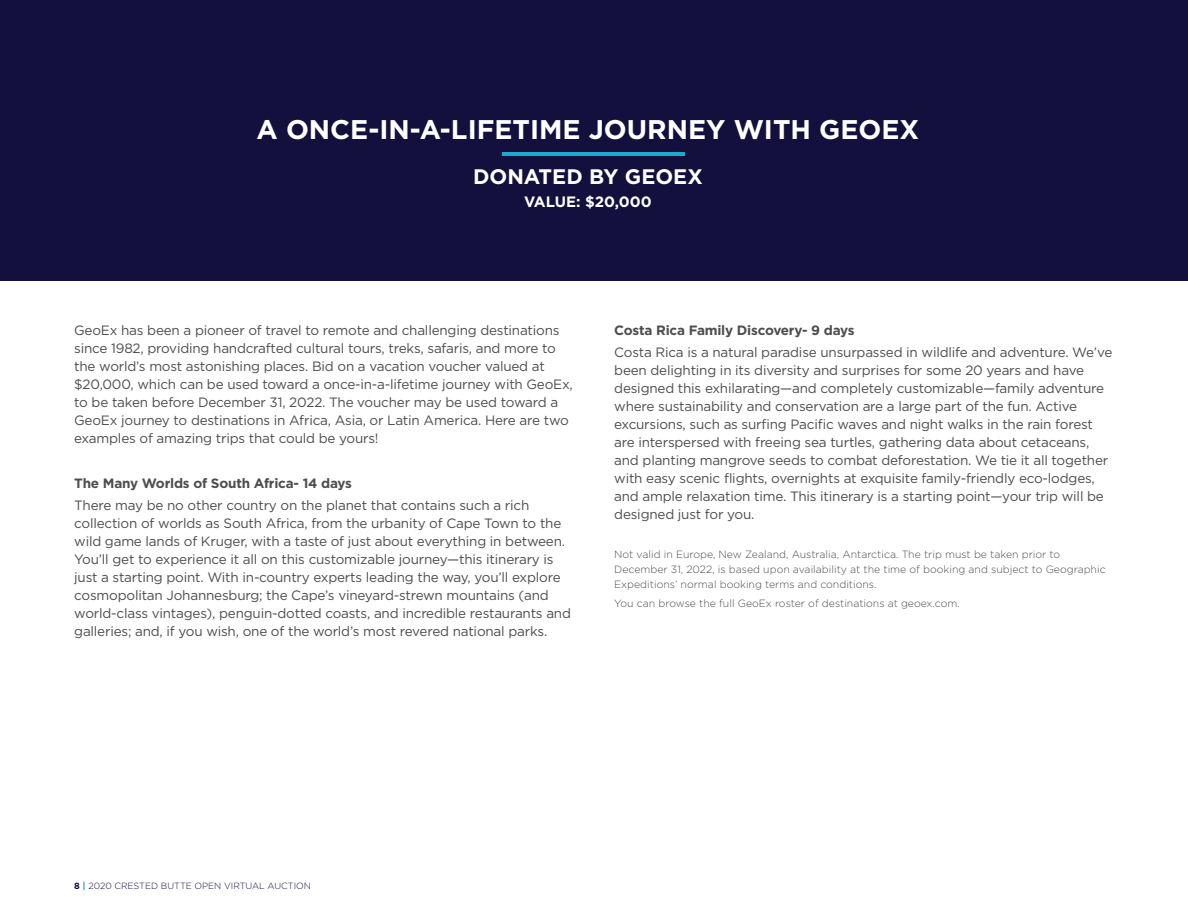
<style>
.page{position:relative;width:1188px;height:918px;background:#fff}
.page>*{position:absolute;margin:0;border:0;box-sizing:border-box;transform-origin:0 0}
.t1{font:700 27px "Gotham";color:#fff}
.t2{font:700 21px "Gotham";color:#fff}
.t3{font:700 15px "Gotham";color:#fff}
.t4{font:13.5px/18px "Gotham";letter-spacing:-.015em;color:#4d4d4f}
.t5{font:700 13.5px "Gotham";letter-spacing:-.015em;color:#4d4d4f}
.t6{font:300 10.5px/15px "Gotham";color:#4d4d4f}
.t7{font:300 9px "Gotham";color:#14103d}
.s1{font-weight:700}
.s2{font-weight:700;color:#1cabcc}
</style>
<div class="page">
<div style="left:0;top:0;width:1188px;height:281px;background:#14103d"></div>
<hr style="left:503px;top:152px;width:182px;height:3px;background:#1cabcc">
<h1 class="t1" style="left:257px;top:112px;width:664px">A ONCE-IN-A-LIFETIME JOURNEY WITH GEOEX</h1>
<h2 class="t2" style="left:473px;top:163px;width:231px">DONATED BY GEOEX</h2>
<p class="t3" style="left:524px;top:192px;width:129px">VALUE: $20,000</p>
<p class="t4" style="left:74px;top:321px;width:500px">GeoEx has been a pioneer of travel to remote and challenging destinations since 1982, providing handcrafted cultural tours, treks, safaris, and more to the world’s most astonishing places. Bid on a vacation voucher valued at $20,000, which can be used toward a once-in-a-lifetime journey with GeoEx, to be taken before December 31, 2022. The voucher may be used toward a GeoEx journey to destinations in Africa, Asia, or Latin America. Here are two examples of amazing trips that could be yours!</p>
<p class="t5" style="left:74px;top:474px;width:279px">The Many Worlds of South Africa- 14 days</p>
<p class="t4" style="left:74px;top:496px;width:498px">There may be no other country on the planet that contains such a rich collection of worlds as South Africa, from the urbanity of Cape Town to the wild game lands of Kruger, with a taste of just about everything in between.<br>You’ll get to experience it all on this customizable journey—this itinerary is just a starting point. With in-country experts leading the way, you’ll explore cosmopolitan Johannesburg; the Cape’s vineyard-strewn mountains (and world-class vintages), penguin-dotted coasts, and incredible restaurants and galleries; and, if you wish, one of the world’s most revered national parks.</p>
<p class="t5" style="left:614px;top:321px;width:242px">Costa Rica Family Discovery- 9 days</p>
<p class="t4" style="left:614px;top:343px;width:500px">Costa Rica is a natural paradise unsurpassed in wildlife and adventure. We’ve been delighting in its diversity and surprises for some 20 years and have designed this exhilarating—and completely customizable—family adventure where sustainability and conservation are a large part of the fun. Active excursions, such as surfing Pacific waves and night walks in the rain forest are interspersed with freeing sea turtles, gathering data about cetaceans, and planting mangrove seeds to combat deforestation. We tie it all together with easy scenic flights, overnights at exquisite family-friendly eco-lodges, and ample relaxation time. This itinerary is a starting point—your trip will be designed just for you.</p>
<p class="t6" style="left:614px;top:546px;width:493px">Not valid in Europe, New Zealand, Australia, Antarctica. The trip must be taken prior to<br>December 31, 2022, is based upon availability at the time of booking and subject to Geographic<br>Expeditions’ normal booking terms and conditions.</p>
<p class="t6" style="left:614px;top:596px;width:347px">You can browse the full GeoEx roster of destinations at geoex.com.</p>
<p class="t7" style="left:74px;top:881px;width:238px"><span class="s1">8</span> <span class="s2">|</span> 2020 CRESTED BUTTE OPEN VIRTUAL AUCTION</p>
</div>
